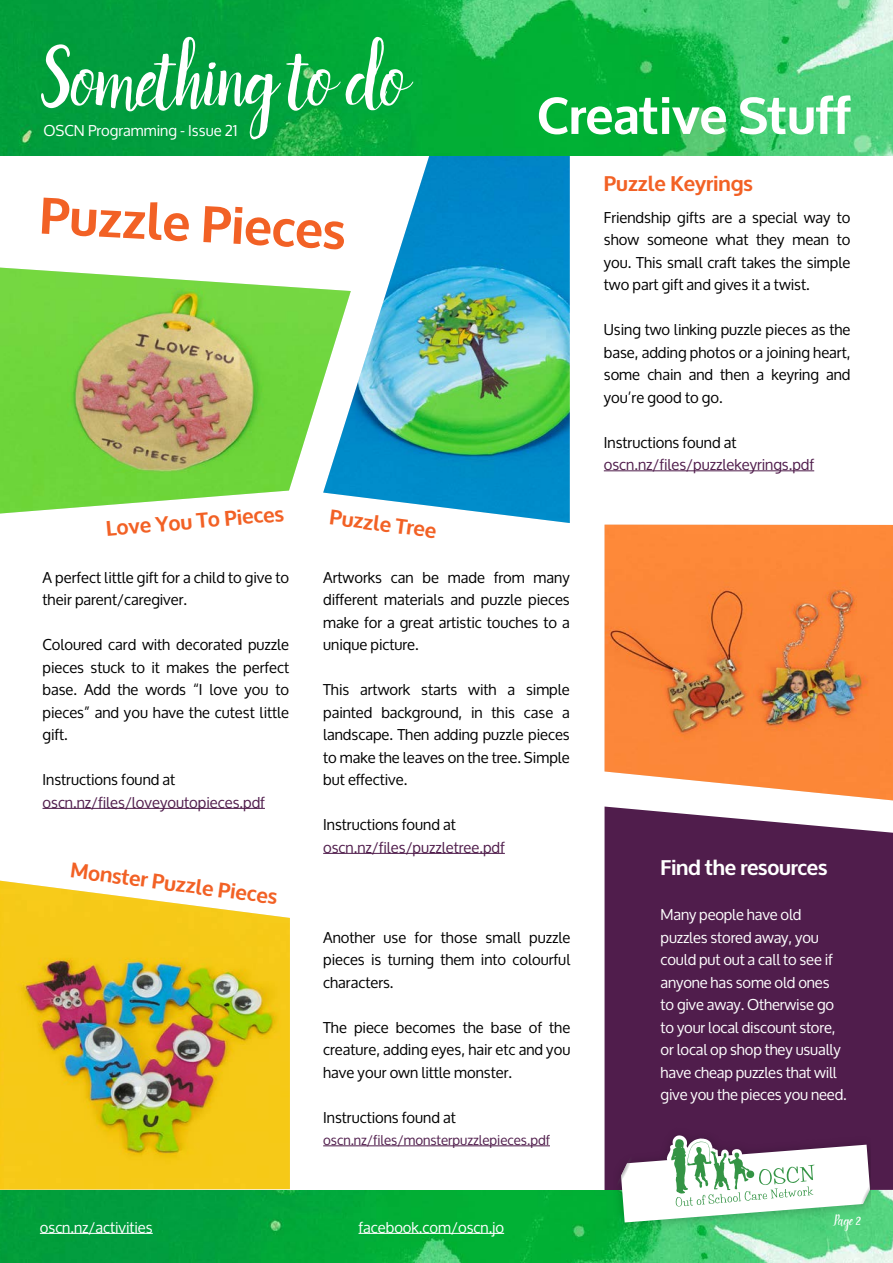
<style>
.page{position:relative;width:893px;height:1263px;background:#fff}
.page>*{position:absolute;margin:0;border:0;box-sizing:border-box;transform-origin:0 0}
.t1{font:82.2px "Rachelle";letter-spacing:-.02em;color:#fff}
.t2{font:700 51px "Oxygen";color:#fff}
.t3{font:700 51px "Oxygen";color:#f26125}
.t4{font:700 21px "Oxygen";color:#f26125}
.t5{font:700 21px "Oxygen";letter-spacing:-.01em;color:#fff}
.t6{font:15px/22.5px "Oxygen";color:#000;text-align:justify}
.t7{font:15px/22.5px "Oxygen";letter-spacing:-.01em;color:#fff}
.t8{font:15px "Oxygen";color:#501d4c}
.t9{font:15px "Rachelle";color:#fff}
.t10{font:13.5px "Oxygen";color:#501d4c}
</style>
<div class="page">
<div style="left:604px;top:806px;width:289px;height:384px;background:#501d4c"></div>
<hr style="left:43px;top:808px;width:222px;height:1px;background:#501d4c">
<hr style="left:323px;top:853px;width:182px;height:1px;background:#501d4c">
<hr style="left:604px;top:470px;width:210px;height:1px;background:#501d4c">
<hr style="left:323px;top:1145px;width:227px;height:1px;background:#501d4c">
<img style="left:0;top:268px;width:323px;height:245px">
<img style="left:604px;top:525px;width:289px;height:275px">
<img style="left:0;top:881px;width:290px;height:309px">
<img style="left:323px;top:155px;width:247px;height:368px">
<img style="left:0;top:1190px;width:893px;height:73px">
<hr style="left:40px;top:1233px;width:113px;height:1px;background:#fff">
<hr style="left:358px;top:1233px;width:146px;height:1px;background:#fff">
<img style="left:613px;top:1123px;width:258px;height:112px">
<svg style="left:616px;top:1135px;width:255px;height:87px"></svg>
<img style="left:0;top:0;width:893px;height:155px">
<p class="t1" style="left:40px;top:30px;width:368px">Something to do</p>
<p class="t7" style="left:43px;top:120px;width:196px">OSCN Programming - Issue 21</p>
<p class="t3" style="left:41px;top:184px;width:308px;rotate:3deg">Puzzle Pieces</p>
<p class="t4" style="left:105px;top:516px;width:180px;rotate:-5deg">Love You To Pieces</p>
<p class="t4" style="left:332px;top:503px;width:109px;rotate:8deg">Puzzle Tree</p>
<p class="t2" style="left:537px;top:84px;width:315px">Creative Stuff</p>
<p class="t4" style="left:604px;top:171px;width:151px">Puzzle Keyrings</p>
<p class="t6" style="left:604px;top:206px;width:248px">Friendship gifts are a special way to show someone what they mean to you. This small craft takes the simple two part gift and gives it a twist.</p>
<p class="t6" style="left:604px;top:319px;width:248px">Using two linking puzzle pieces as the base, adding photos or a joining heart, some chain and then a keyring and you’re good to go.</p>
<p class="t6" style="left:604px;top:431px;width:134px">Instructions found at</p>
<p class="t8" style="left:604px;top:456px;width:212px">oscn.nz/files/puzzlekeyrings.pdf</p>
<p class="t6" style="left:43px;top:566px;width:248px">A perfect little gift for a child to give to their parent/caregiver.</p>
<p class="t6" style="left:43px;top:634px;width:248px">Coloured card with decorated puzzle pieces stuck to it makes the perfect base. Add the words “I love you to pieces” and you have the cutest little gift.</p>
<p class="t6" style="left:43px;top:769px;width:134px">Instructions found at</p>
<p class="t8" style="left:43px;top:794px;width:224px">oscn.nz/files/loveyoutopieces.pdf</p>
<p class="t4" style="left:73px;top:856px;width:210px;rotate:8deg">Monster Puzzle Pieces</p>
<p class="t6" style="left:323px;top:566px;width:248px">Artworks can be made from many different materials and puzzle pieces make for a great artistic touches to a unique picture.</p>
<p class="t6" style="left:323px;top:679px;width:248px">This artwork starts with a simple painted background, in this case a landscape. Then adding puzzle pieces to make the leaves on the tree. Simple but effective.</p>
<p class="t6" style="left:323px;top:814px;width:134px">Instructions found at</p>
<p class="t8" style="left:323px;top:839px;width:183px">oscn.nz/files/puzzletree.pdf</p>
<p class="t6" style="left:323px;top:926px;width:249px">Another use for those small puzzle pieces is turning them into colourful characters.</p>
<p class="t6" style="left:323px;top:1016px;width:249px">The piece becomes the base of the creature, adding eyes, hair etc and you have your own little monster.</p>
<p class="t6" style="left:323px;top:1106px;width:134px">Instructions found at</p>
<p class="t10" style="left:323px;top:1132px;width:228px">oscn.nz/files/monsterpuzzlepieces.pdf</p>
<p class="t7" style="left:40px;top:1216px;width:114px">oscn.nz/activities</p>
<p class="t7" style="left:358px;top:1216px;width:147px">facebook.com/oscn.jo</p>
<p class="t5" style="left:661px;top:855px;width:168px">Find the resources</p>
<p class="t7" style="left:661px;top:904px;width:188px">Many people have old puzzles stored away, you could put out a call to see if anyone has some old ones to give away. Otherwise go to your local discount store, or local op shop they usually have cheap puzzles that will give you the pieces you need.</p>
<p class="t9" style="left:833px;top:1211px;width:29px">Page 2</p>
</div>
